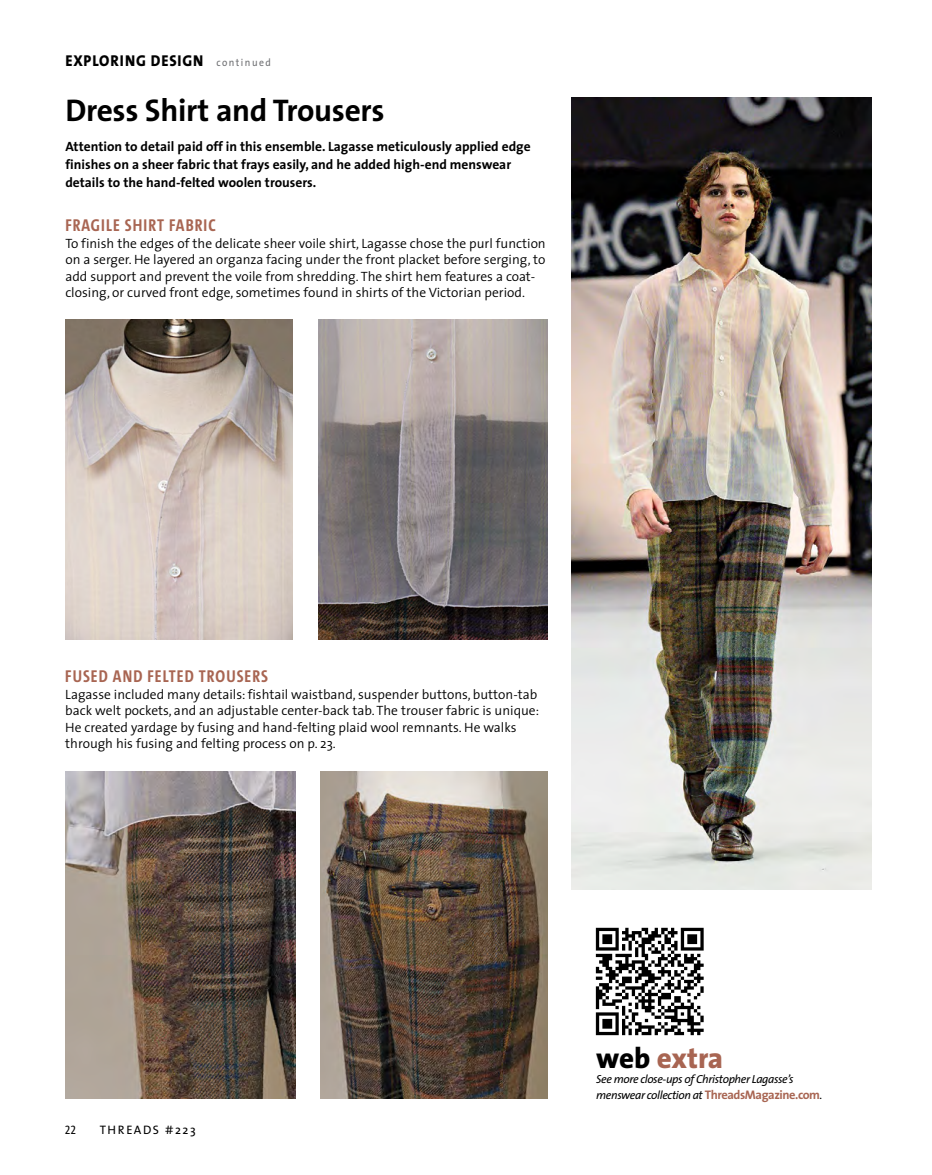
<style>
.page{position:relative;width:932px;height:1175px;background:#fff}
.page>*{position:absolute;margin:0;border:0;box-sizing:border-box;transform-origin:0 0}
.t1{font:700 31.5px "The Sans OT";letter-spacing:-.01em;color:#000}
.t2{font:800 29.1px "The Sans OT";letter-spacing:-.005em;color:#a86552}
.t3{font:700 17.25px "The Sans Cd OT";letter-spacing:.06em;color:#a86552}
.t4{font:800 15.75px "The Sans OT";letter-spacing:.06em;color:#000;scale:.93 1}
.t5{font:300 13.5px/16.5px "The Sans OT";color:#000}
.t6{font:700 13.5px/18px "The Sans OT";color:#000}
.t7{font:12.3px "The Sans OT";letter-spacing:.125em;color:#000}
.t8{font:12.3px "The Sans Cd OT";color:#000}
.t9{font:italic 11.7px/15.3px "The Sans OT";letter-spacing:-.035em;color:#000}
.s1{font-weight:400;font-size:10.5px;color:#6d6e71}
.s2{color:#000}
.s3{font-weight:700;font-style:normal;font-size:12.45px;color:#a86552}
</style>
<div class="page">
<img style="left:318px;top:320px;width:229px;height:319px">
<img style="left:65px;top:772px;width:230px;height:326px">
<img style="left:320px;top:772px;width:227px;height:326px">
<img style="left:571px;top:97px;width:300px;height:792px">
<img style="left:595px;top:927px;width:109px;height:109px">
<img style="left:65px;top:320px;width:228px;height:319px">
<p class="t4" style="left:65px;top:47px;width:223px">EXPLORING DESIGN <span class="s1">continued</span></p>
<h1 class="t1" style="left:65px;top:84px;width:321px">Dress Shirt and Trousers</h1>
<p class="t6" style="left:65px;top:137px;width:467px">Attention to detail paid off in this ensemble. Lagasse meticulously applied edge finishes on a sheer fabric that frays easily, and he added high-end menswear details to the hand-felted woolen trousers.</p>
<p class="t3" style="left:65px;top:217px;width:152px">FRAGILE SHIRT FABRIC</p>
<p class="t5" style="left:65px;top:234px;width:482px">To finish the edges of the delicate sheer voile shirt, Lagasse chose the purl function on a serger. He layered an organza facing under the front placket before serging, to add support and prevent the voile from shredding. The shirt hem features a coat&shy;closing, or curved front edge, sometimes found in shirts of the Victorian period.</p>
<p class="t3" style="left:65px;top:667px;width:204px">FUSED AND FELTED TROUSERS</p>
<p class="t5" style="left:65px;top:685px;width:475px">Lagasse included many details: fishtail waistband, suspender buttons, button-tab back welt pockets, and an adjustable center-back tab. The trouser fabric is unique:<br>He created yardage by fusing and hand-felting plaid wool remnants. He walks through his fusing and felting process on p. 23.</p>
<p class="t8" style="left:65px;top:1124px;width:12px">22</p>
<p class="t7" style="left:100px;top:1120px;width:97px">THREADS #223</p>
<h2 class="t2" style="left:596px;top:1033px;width:128px"><span class="s2">web</span> extra</h2>
<p class="t9" style="left:596px;top:1071px;width:227px">See more close-ups of Christopher Lagasse’s menswear collection at <span class="s3">ThreadsMagazine.com</span>.</p>
</div>
